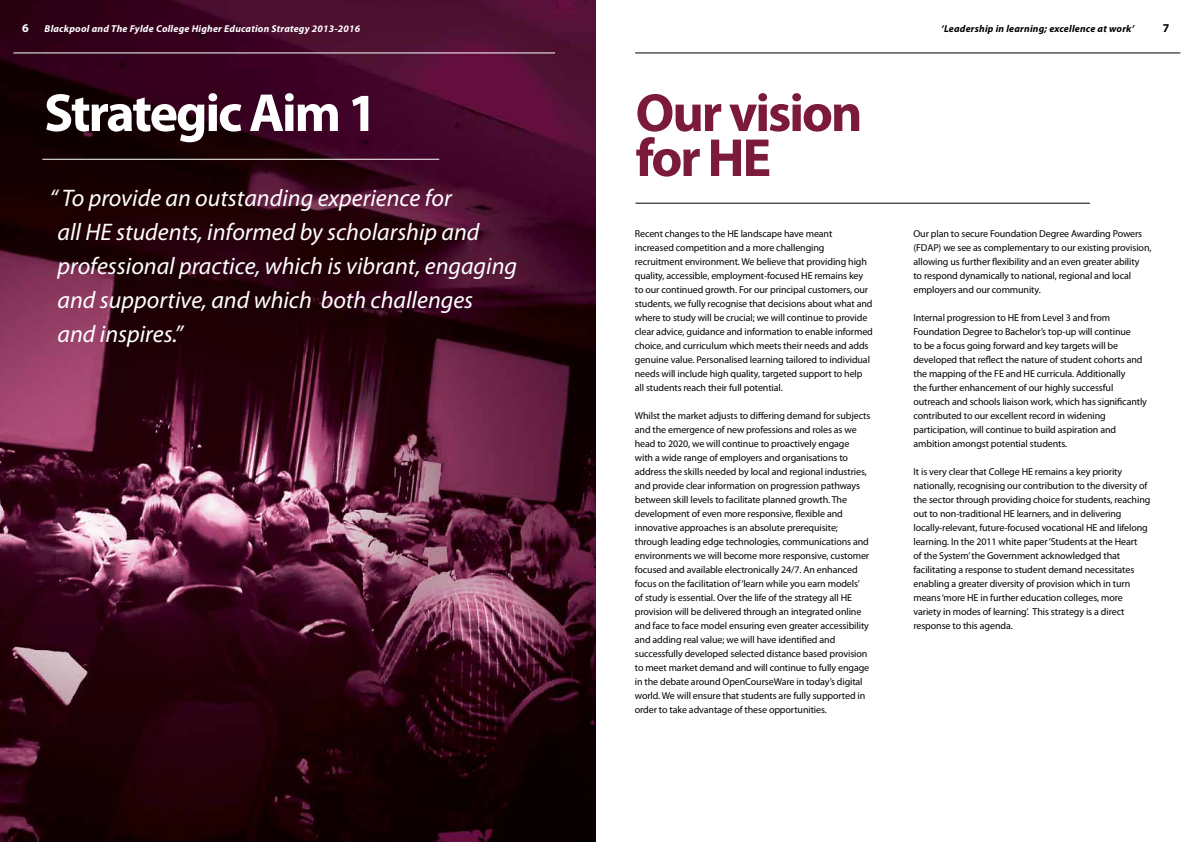
<style>
.page{position:relative;width:1191px;height:842px;background:#fff}
.page>*{position:absolute;margin:0;border:0;box-sizing:border-box;transform-origin:0 0}
.t1{font:700 54px/45px "Myriad Pro";letter-spacing:-.04em;color:#7b1a3c}
.t2{font:700 54px "Myriad Pro";letter-spacing:-.045em;color:#fff}
.t3{font:italic 24px/34px "Myriad Pro";color:#fff}
.t4{font:700 12px "Myriad Pro";color:#000}
.t5{font:700 12px "Myriad Pro";color:#fff}
.t6{font:10px/14px "Myriad Pro";letter-spacing:-.01em;color:#000}
.t7{font:italic 700 10px "Myriad Pro";letter-spacing:.02em;color:#fff}
.t8{font:italic 700 10px "Myriad Pro";letter-spacing:.02em;color:#000}
</style>
<div class="page">
<img style="left:0;top:0;width:595px;height:842px">
<hr style="left:635px;top:52px;width:545px;height:1px;background:#000">
<hr style="left:13px;top:52px;width:542px;height:1px;background:#fff">
<hr style="left:42px;top:159px;width:397px;height:1px;background:#fff">
<hr style="left:635px;top:203px;width:455px;height:1px;background:#000">
<p class="t5" style="left:22px;top:21px;width:8px">6</p>
<p class="t7" style="left:45px;top:22px;width:317px">Blackpool and The Fylde College Higher Education Strategy 2013-2016</p>
<h1 class="t2" style="left:44px;top:78px;width:335px">Strategic Aim 1</h1>
<h1 class="t1" style="left:635px;top:89px;width:228px">Our vision for HE</h1>
<h2 class="t3" style="left:58px;top:181px;width:461px;text-indent:-8px">“ To provide an outstanding experience for<br>all HE students, informed by scholarship and professional practice, which is vibrant, engaging and supportive, and which both challenges and inspires.”</h2>
<p class="t6" style="left:635px;top:226px;width:239px">Recent changes to the HE landscape have meant increased competition and a more challenging recruitment environment. We believe that providing high quality, accessible, employment-focused HE remains key to our continued growth. For our principal customers, our students, we fully recognise that decisions about what and where to study will be crucial; we will continue to provide clear advice, guidance and information to enable informed choice, and curriculum which meets their needs and adds genuine value. Personalised learning tailored to individual needs will include high quality, targeted support to help all students reach their full potential.</p>
<p class="t6" style="left:635px;top:408px;width:237px">Whilst the market adjusts to differing demand for subjects and the emergence of new professions and roles as we head to 2020, we will continue to proactively engage<br>with a wide range of employers and organisations to address the skills needed by local and regional industries, and provide clear information on progression pathways between skill levels to facilitate planned growth. The development of even more responsive, flexible and innovative approaches is an absolute prerequisite; through leading edge technologies, communications and environments we will become more responsive, customer focused and available electronically 24/7. An enhanced focus on the facilitation of ‘learn while you earn models’ of study is essential. Over the life of the strategy all HE provision will be delivered through an integrated online and face to face model ensuring even greater accessibility and adding real value; we will have identified and successfully developed selected distance based provision to meet market demand and will continue to fully engage in the debate around OpenCourseWare in today’s digital world. We will ensure that students are fully supported in order to take advantage of these opportunities.</p>
<p class="t8" style="left:941px;top:22px;width:194px">‘Leadership in learning; excellence at work’</p>
<p class="t4" style="left:1162px;top:21px;width:8px">7</p>
<p class="t6" style="left:913px;top:226px;width:239px">Our plan to secure Foundation Degree Awarding Powers (FDAP) we see as complementary to our existing provision, allowing us further flexibility and an even greater ability<br>to respond dynamically to national, regional and local employers and our community.</p>
<p class="t6" style="left:913px;top:310px;width:235px">Internal progression to HE from Level 3 and from Foundation Degree to Bachelor’s top-up will continue<br>to be a focus going forward and key targets will be developed that reflect the nature of student cohorts and the mapping of the FE and HE curricula. Additionally<br>the further enhancement of our highly successful outreach and schools liaison work, which has significantly contributed to our excellent record in widening participation, will continue to build aspiration and ambition amongst potential students.</p>
<p class="t6" style="left:913px;top:464px;width:238px">It is very clear that College HE remains a key priority nationally, recognising our contribution to the diversity of the sector through providing choice for students, reaching out to non-traditional HE learners, and in delivering locally-relevant, future-focused vocational HE and lifelong learning. In the 2011 white paper ‘Students at the Heart<br>of the System’ the Government acknowledged that facilitating a response to student demand necessitates enabling a greater diversity of provision which in turn means ‘more HE in further education colleges, more variety in modes of learning’. This strategy is a direct response to this agenda.</p>
</div>
